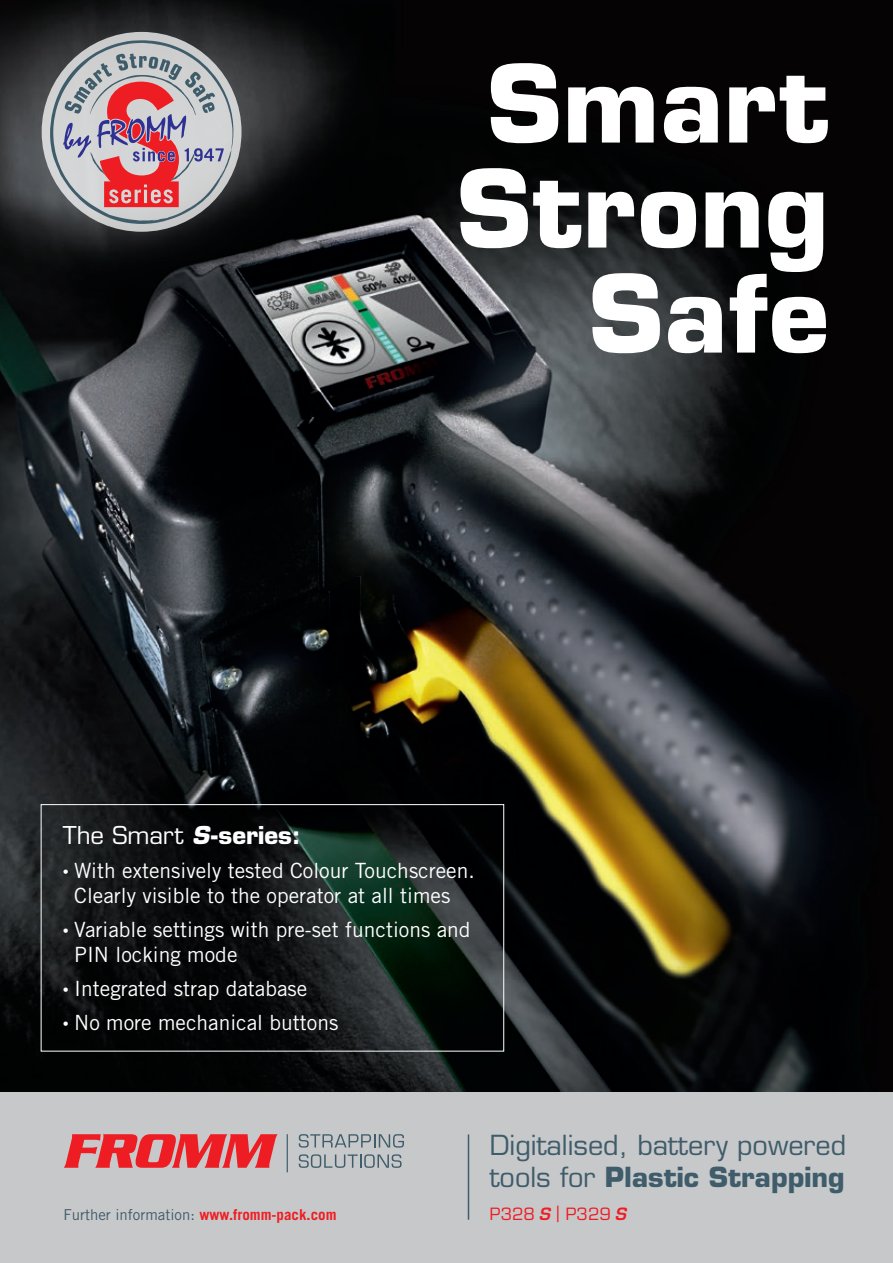
<style>
.page{position:relative;width:893px;height:1263px;background:#fff}
.page>*{position:absolute;margin:0;border:0;box-sizing:border-box;transform-origin:0 0}
.t1{font:700 105px/105px "Eurostile LT Std";color:#fff;text-align:right}
.t2{font:27px/32.4px "Eurostile LT Std";color:#3f5c6a}
.t3{font:24px "Eurostile LT Std";color:#fff}
.t4{font:21px/25.2px "Trade Gothic LT Std";color:#fff}
.t5{font:16.5px "Eurostile LT Std";color:#ee1d23}
.t6{font:15px "Trade Gothic LT Std";color:#3f5c6a}
.s1{font-weight:700;font-style:italic}
.s2{font-weight:700}
.s3{font-size:12px}
.s4{font-weight:700;color:#ee1d23}
.s5{font-weight:600;font-style:italic}
</style>
<div class="page">
<img style="left:0;top:0;width:893px;height:1092px">
<svg style="left:42px;top:32px;width:200px;height:200px;background:#c7c8c8"></svg>
<svg style="left:50px;top:40px;width:184px;height:184px;background:#ad959c"></svg>
<div style="left:0;top:1092px;width:893px;height:171px;background:#c7c8ca"></div>
<hr style="left:287px;top:1134px;width:1px;height:38px;background:#3f5c6a">
<svg style="left:64px;top:1134px;width:214px;height:34px"></svg>
<svg style="left:298px;top:1134px;width:106px;height:13px"></svg>
<svg style="left:298px;top:1154px;width:104px;height:14px"></svg>
<hr style="left:468px;top:1134px;width:1px;height:86px;background:#3f5c6a">
<div style="left:41px;top:804px;width:463px;height:247px;border:1px solid #fff"></div>
<h1 class="t1" style="left:456px;top:51px;width:374px">Smart<br>Strong<br>Safe</h1>
<p class="t3" style="left:63px;top:821px;width:239px">The Smart <span class="s1">S</span><span class="s2">-series:</span></p>
<p class="t4" style="left:74px;top:858px;width:402px;text-indent:-11px"><span class="s3">•</span> With extensively tested Colour Touchscreen.<br>Clearly visible to the operator at all times</p>
<p class="t4" style="left:74px;top:916px;width:398px;text-indent:-11px"><span class="s3">•</span> Variable settings with pre-set functions and<br>PIN locking mode</p>
<p class="t4" style="left:63px;top:975px;width:246px"><span class="s3">•</span> Integrated strap database</p>
<p class="t4" style="left:63px;top:1009px;width:277px"><span class="s3">•</span> No more mechanical buttons</p>
<p class="t2" style="left:490px;top:1129px;width:358px">Digitalised, battery powered tools for <span class="s2">Plastic Strapping</span></p>
<p class="t6" style="left:63px;top:1205px;width:275px">Further information: <span class="s4">www.fromm-pack.com</span></p>
<p class="t5" style="left:490px;top:1204px;width:138px">P328 <span class="s5">S</span> | P329 <span class="s5">S</span></p>
</div>
